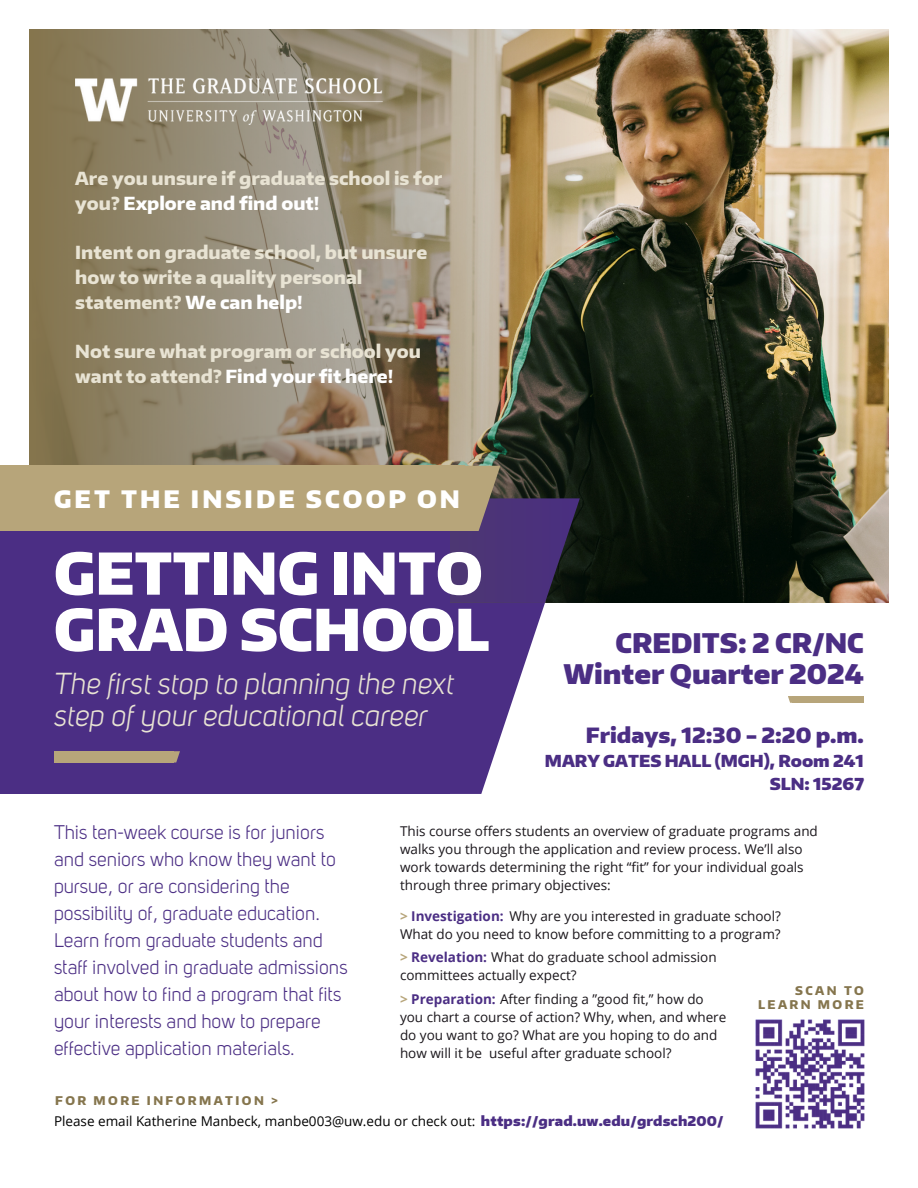
<style>
.page{position:relative;width:918px;height:1188px;background:#fff}
.page>*{position:absolute;margin:0;border:0;box-sizing:border-box;transform-origin:0 0}
.t1{font:900 57px/56.2px "Encode Sans Normal";color:#fff}
.t2{font:italic 30px/32.7px "Uni Sans";color:#e8e3d3}
.t3{font:900 27px "Encode Sans Normal";color:#4b2e84}
.t4{font:900 24px "Encode Sans Normal";letter-spacing:.13em;color:#fff}
.t5{font:900 21px "Encode Sans Normal";color:#4b2e84}
.t6{font:19.5px/27px "Uni Sans Book";color:#4b2e84}
.t7{font:800 18px/24.8px "Encode Sans Normal";color:#e8e3d3}
.t8{font:900 16.5px "Encode Sans Normal";color:#4b2e84}
.t9{font:13.5px/18px "Open Sans";color:#1a161b}
.t10{font:13.5px "Open Sans";color:#000}
.t11{font:700 13.5px "Open Sans";color:#4b2e84}
.t12{font:800 12px/14px "Encode Sans Normal";letter-spacing:.2em;color:#85754d;text-align:right}
.s1{color:#fff}
.s2{color:#b7a57a}
.s3{font-family:"Encode Sans Normal";font-weight:900;color:#4b2e84}
</style>
<div class="page">
<img style="left:602px;top:30px;width:287px;height:572px">
<svg style="left:449px;top:602px;width:131px;height:192px"></svg>
<svg style="left:29px;top:30px;width:573px;height:572px;background:#8a7f6a"></svg>
<div style="left:0;top:498px;width:449px;height:296px;background:#4b2e84"></div>
<svg style="left:465px;top:466px;width:35px;height:65px;background:#978475"></svg>
<div style="left:0;top:466px;width:465px;height:65px;background:#b7a57a"></div>
<svg style="left:174px;top:751px;width:6px;height:12px"></svg>
<div style="left:54px;top:751px;width:120px;height:12px;background:#b7a57a"></div>
<svg style="left:788px;top:696px;width:4px;height:7px"></svg>
<div style="left:792px;top:696px;width:72px;height:7px;background:#b7a57a"></div>
<img style="left:755px;top:1019px;width:110px;height:110px">
<img style="left:75px;top:78px;width:307px;height:46px">
<p class="t7" style="left:75px;top:166px;width:369px">Are you unsure if graduate school is for you? <span class="s1">Explore and find out!</span></p>
<p class="t7" style="left:75px;top:240px;width:354px">Intent on graduate school, but unsure how to write a quality personal statement? <span class="s1">We can help!</span></p>
<p class="t7" style="left:75px;top:339px;width:347px">Not sure what program or school you want to attend? <span class="s1">Find your fit here!</span></p>
<p class="t4" style="left:54px;top:483px;width:407px">GET THE INSIDE SCOOP ON</p>
<p class="t1" style="left:54px;top:543px;width:437px">GETTING INTO<br>GRAD SCHOOL</p>
<p class="t2" style="left:54px;top:670px;width:401px">The first stop to planning the next step of your educational career</p>
<p class="t3" style="left:616px;top:625px;width:250px">CREDITS: 2 CR/NC</p>
<p class="t3" style="left:563px;top:656px;width:302px">Winter Quarter 2024</p>
<p class="t5" style="left:586px;top:721px;width:280px">Fridays, 12:30 - 2:20 p.m.</p>
<p class="t8" style="left:545px;top:750px;width:321px">MARY GATES HALL (MGH), Room 241</p>
<p class="t8" style="left:770px;top:773px;width:96px">SLN: 15267</p>
<p class="t6" style="left:54px;top:821px;width:295px">This ten-week course is for juniors and seniors who know they want to pursue, or are considering the possibility of, graduate education.<br>Learn from graduate students and staff involved in graduate admissions about how to find a program that fits your interests and how to prepare effective application materials.</p>
<p class="t9" style="left:400px;top:822px;width:419px">This course offers students an overview of graduate programs and walks you through the application and review process. We’ll also work towards determining the right “fit” for your individual goals through three primary objectives:</p>
<p class="t9" style="left:400px;top:907px;width:382px;text-align:right"><span class="s1">estigation:</span> Why are you interested in graduate school?<br>What do you need to know before committing to a program?</p>
<p class="t11" style="left:400px;top:907px;width:105px"><span class="s2">&gt;</span> Investigation:</p>
<p class="t11" style="left:400px;top:948px;width:89px"><span class="s2">&gt;</span> Revelation:</p>
<p class="t11" style="left:400px;top:990px;width:97px"><span class="s2">&gt;</span> Preparation:</p>
<p class="t12" style="left:758px;top:983px;width:107px">SCAN TO<br>LEARN MORE</p>
<p class="t9" style="left:400px;top:948px;width:318px;text-indent:34px"><span class="s1">elation:</span> What do graduate school admission committees actually expect?</p>
<p class="t9" style="left:400px;top:1008px;width:328px">you chart a course of action? Why, when, and where do you want to go? What are you hoping to do and how will it be useful after graduate school?</p>
<p class="t9" style="left:441px;top:990px;width:265px"><span class="s1">aration:</span> After finding a ”good fit,” how do</p>
<p class="t12" style="left:55px;top:1093px;width:224px">FOR MORE INFORMATION &gt;</p>
<p class="t10" style="left:54px;top:1112px;width:671px">Please email Katherine Manbeck, manbe003@uw.edu or check out: <span class="s3">https://grad.uw.edu/grdsch200/</span></p>
</div>
